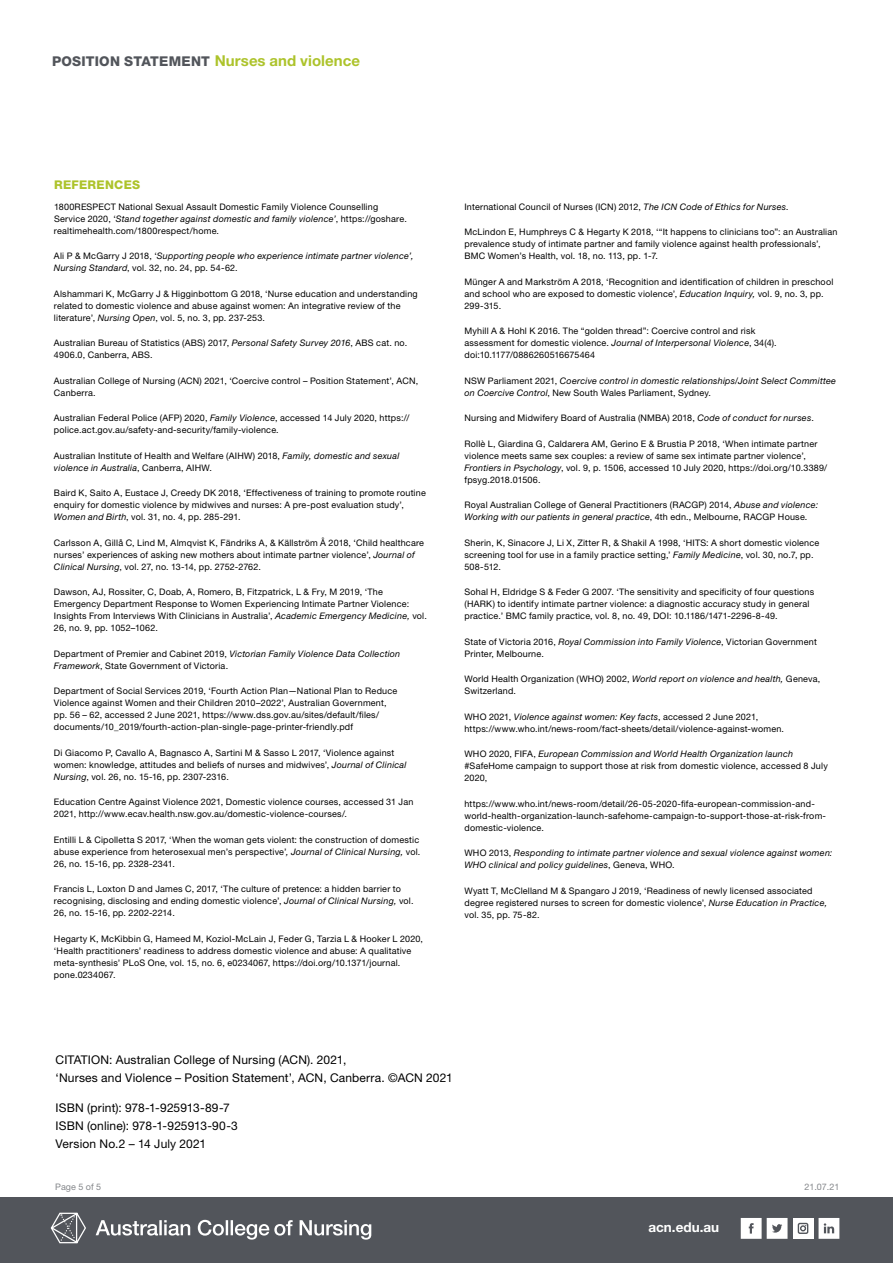
<style>
.page{position:relative;width:893px;height:1263px;background:#fff}
.page>*{position:absolute;margin:0;border:0;box-sizing:border-box;transform-origin:0 0}
.t1{font:800 13.5px "Helvetica Neue LT Std";letter-spacing:.015em;color:#52555b}
.t2{font:700 13.5px "Helvetica Neue LT Std";color:#fff}
.t3{font:12px/18px "Helvetica Neue LT Std";letter-spacing:.015em;color:#000}
.t4{font:800 12px "Helvetica Neue LT Std";letter-spacing:.025em;color:#adc32b}
.t5{font:9px/12px "Helvetica Neue LT Std";letter-spacing:.02em;color:#000}
.t6{font:italic 9px/12px "Helvetica Neue LT Std";letter-spacing:.025em;color:#000}
.t7{font:9px "Helvetica Neue LT Std";color:#52555b}
.s1{font-weight:700;font-size:15px;color:#adc32b}
.s2{font-style:italic}
.s3{font-style:normal}
</style>
<div class="page">
<div style="left:0;top:1197px;width:893px;height:66px;background:#52555b"></div>
<svg style="left:818px;top:1218px;width:21px;height:21px"></svg>
<svg style="left:741px;top:1218px;width:46px;height:21px"></svg>
<div style="left:793px;top:1218px;width:20px;height:21px;background:#fff"></div>
<div style="left:798px;top:1223px;width:10px;height:11px;border:1px solid #52555b;border-radius:2px"></div>
<svg style="left:800px;top:1225px;width:6px;height:6px"></svg>
<svg style="left:51px;top:1213px;width:35px;height:30px"></svg>
<svg style="left:96px;top:1220px;width:275px;height:19px"></svg>
<h1 class="t1" style="left:52px;top:53px;width:309px">POSITION STATEMENT <span class="s1">Nurses and violence</span></h1>
<h2 class="t4" style="left:54px;top:177px;width:88px">REFERENCES</h2>
<p class="t5" style="left:54px;top:201px;width:354px">1800RESPECT National Sexual Assault Domestic Family Violence Counselling<br>Service 2020, ‘<span class="s2">Stand together against domestic and family violence’</span>, https://goshare. realtimehealth.com/1800respect/home.</p>
<p class="t6" style="left:54px;top:250px;width:361px"><span class="s3">Ali P &amp; McGarry J 2018, ‘</span>Supporting people who experience intimate partner violence’,<br>Nursing Standard<span class="s3">, vol. 32, no. 24, pp. 54-62.</span></p>
<p class="t5" style="left:54px;top:288px;width:365px">Alshammari K, McGarry J &amp; Higginbottom G 2018, ‘Nurse education and understanding related to domestic violence and abuse against women: An integrative review of the literature’, <span class="s2">Nursing Open</span>, vol. 5, no. 3, pp. 237-253.</p>
<p class="t5" style="left:54px;top:337px;width:355px">Australian Bureau of Statistics (ABS) 2017, <span class="s2">Personal Safety Survey 2016</span>, ABS cat. no.<br>4906.0, Canberra, ABS.</p>
<p class="t5" style="left:54px;top:375px;width:366px">Australian College of Nursing (ACN) 2021, ‘Coercive control – Position Statement’, ACN,<br>Canberra.</p>
<p class="t5" style="left:54px;top:412px;width:357px">Australian Federal Police (AFP) 2020, <span class="s2">Family Violence</span>, accessed 14 July 2020, https:// police.act.gov.au/safety-and-security/family-violence.</p>
<p class="t5" style="left:54px;top:449px;width:347px">Australian Institute of Health and Welfare (AIHW) 2018, <span class="s2">Family, domestic and sexual violence in Australia</span>, Canberra, AIHW.</p>
<p class="t5" style="left:54px;top:487px;width:373px">Baird K, Saito A, Eustace J, Creedy DK 2018, ‘Effectiveness of training to promote routine enquiry for domestic violence by midwives and nurses: A pre-post evaluation study’,<br><span class="s2">Women and Birth</span>, vol. 31, no. 4, pp. 285-291.</p>
<p class="t5" style="left:54px;top:536px;width:372px">Carlsson A, Gillå C, Lind M, Almqvist K, Fändriks A, &amp; Källström Å 2018, ‘Child healthcare nurses’ experiences of asking new mothers about intimate partner violence’, <span class="s2">Journal of<br>Clinical Nursing</span>, vol. 27, no. 13-14, pp. 2752-2762.</p>
<p class="t5" style="left:54px;top:586px;width:374px">Dawson, AJ, Rossiter, C, Doab, A, Romero, B, Fitzpatrick, L &amp; Fry, M 2019, ‘The Emergency Department Response to Women Experiencing Intimate Partner Violence:<br>Insights From Interviews With Clinicians in Australia’, <span class="s2">Academic Emergency Medicine,</span> vol.<br>26, no. 9, pp. 1052–1062.</p>
<p class="t5" style="left:54px;top:647px;width:348px">Department of Premier and Cabinet 2019, <span class="s2">Victorian Family Violence Data Collection<br>Framework</span>, State Government of Victoria.</p>
<p class="t5" style="left:54px;top:685px;width:345px">Department of Social Services 2019, ‘Fourth Action Plan—National Plan to Reduce Violence against Women and their Children 2010–2022’, Australian Government, pp. 56 – 62, accessed 2 June 2021, https://www.dss.gov.au/sites/default/files/ documents/10_2019/fourth-action-plan-single-page-printer-friendly.pdf</p>
<p class="t5" style="left:54px;top:746px;width:354px">Di Giacomo P, Cavallo A, Bagnasco A, Sartini M &amp; Sasso L 2017, ‘Violence against women: knowledge, attitudes and beliefs of nurses and midwives’, <span class="s2">Journal of Clinical<br>Nursing</span>, vol. 26, no. 15-16, pp. 2307-2316.</p>
<p class="t5" style="left:54px;top:796px;width:361px">Education Centre Against Violence 2021, Domestic violence courses, accessed 31 Jan<br>2021, http://www.ecav.health.nsw.gov.au/domestic-violence-courses/.</p>
<p class="t5" style="left:54px;top:833px;width:368px">Entilli L &amp; Cipolletta S 2017, ‘When the woman gets violent: the construction of domestic abuse experience from heterosexual men’s perspective’<span class="s2">, Journal of Clinical Nursing,</span> vol.<br>26, no. 15-16, pp. 2328-2341.</p>
<p class="t5" style="left:54px;top:883px;width:361px">Francis L, Loxton D and James C, 2017, ‘The culture of pretence: a hidden barrier to recognising, disclosing and ending domestic violence’, <span class="s2">Journal of Clinical Nursing,</span> vol.<br>26, no. 15-16, pp. 2202-2214.</p>
<p class="t5" style="left:54px;top:932px;width:371px">Hegarty K, McKibbin G, Hameed M, Koziol-McLain J, Feder G, Tarzia L &amp; Hooker L 2020, ‘Health practitioners’ readiness to address domestic violence and abuse: A qualitative meta-synthesis’ PLoS One, vol. 15, no. 6, e0234067, https://doi.org/10.1371/journal. pone.0234067.</p>
<p class="t5" style="left:464px;top:200px;width:326px">International Council of Nurses (ICN) 2012, <span class="s2">The ICN Code of Ethics for Nurses.</span></p>
<p class="t5" style="left:464px;top:226px;width:374px">McLindon E, Humphreys C &amp; Hegarty K 2018, ‘“It happens to clinicians too”: an Australian prevalence study of intimate partner and family violence against health professionals’,<br>BMC Women’s Health, vol. 18, no. 113, pp. 1-7.</p>
<p class="t5" style="left:464px;top:275px;width:370px">Münger A and Markström A 2018, ‘Recognition and identification of children in preschool and school who are exposed to domestic violence’, <span class="s2">Education Inquiry,</span> vol. 9, no. 3, pp.<br>299-315.</p>
<p class="t5" style="left:464px;top:325px;width:314px">Myhill A &amp; Hohl K 2016. The “golden thread”: Coercive control and risk assessment for domestic violence. <span class="s2">Journal of Interpersonal Violence</span>, 34(4). doi:10.1177/0886260516675464</p>
<p class="t6" style="left:464px;top:374px;width:373px"><span class="s3">NSW Parliament 2021,</span> Coercive control in domestic relationships/Joint Select Committee on Coercive Control<span class="s3">, New South Wales Parliament, Sydney.</span></p>
<p class="t5" style="left:464px;top:412px;width:351px">Nursing and Midwifery Board of Australia (NMBA) 2018, <span class="s2">Code of conduct for nurses</span>.</p>
<p class="t5" style="left:464px;top:437px;width:364px">Rollè L, Giardina G, Caldarera AM, Gerino E &amp; Brustia P 2018, ‘When intimate partner violence meets same sex couples: a review of same sex intimate partner violence’, <span class="s2">Frontiers in Psychology</span>, vol. 9, p. 1506, accessed 10 July 2020, https://doi.org/10.3389/ fpsyg.2018.01506.</p>
<p class="t5" style="left:464px;top:499px;width:355px">Royal Australian College of General Practitioners (RACGP) 2014, <span class="s2">Abuse and violence:<br>Working with our patients in general practice</span>, 4th edn., Melbourne, RACGP House.</p>
<p class="t5" style="left:464px;top:536px;width:356px">Sherin, K, Sinacore J, Li X, Zitter R, &amp; Shakil A 1998, ‘HITS: A short domestic violence screening tool for use in a family practice setting,’ <span class="s2">Family Medicine</span>, vol. 30, no.7, pp.<br>508-512.</p>
<p class="t5" style="left:464px;top:586px;width:351px">Sohal H, Eldridge S &amp; Feder G 2007. ‘The sensitivity and specificity of four questions (HARK) to identify intimate partner violence: a diagnostic accuracy study in general practice.’ BMC family practice, vol. 8, no. 49, DOI: 10.1186/1471-2296-8-49.</p>
<p class="t5" style="left:464px;top:635px;width:354px">State of Victoria 2016, <span class="s2">Royal Commission into Family Violence</span>, Victorian Government<br>Printer, Melbourne.</p>
<p class="t5" style="left:464px;top:673px;width:357px">World Health Organization (WHO) 2002, <span class="s2">World report on violence and health,</span> Geneva,<br>Switzerland.</p>
<p class="t5" style="left:464px;top:710px;width:321px">WHO 2021, <span class="s2">Violence against women: Key facts</span>, accessed 2 June 2021, https://www.who.int/news-room/fact-sheets/detail/violence-against-women.</p>
<p class="t5" style="left:464px;top:748px;width:365px">WHO 2020, FIFA, <span class="s2">European Commission and World Health Organization launch </span>#SafeHome campaign to support those at risk from domestic violence, accessed 8 July<br>2020,</p>
<p class="t5" style="left:464px;top:797px;width:363px">https://www.who.int/news-room/detail/26-05-2020-fifa-european-commission-and&shy;world-health-organization-launch-safehome-campaign-to-support-those-at-risk-from&shy;domestic-violence.</p>
<p class="t6" style="left:464px;top:847px;width:369px"><span class="s3">WHO 2013,</span> Responding to intimate partner violence and sexual violence against women:<br>WHO clinical and policy guidelines<span class="s3">, Geneva, WHO.</span></p>
<p class="t5" style="left:464px;top:884px;width:364px">Wyatt T, McClelland M &amp; Spangaro J 2019, ‘Readiness of newly licensed associated degree registered nurses to screen for domestic violence’, <span class="s2">Nurse Education in Practice, </span>vol. 35, pp. 75-82.</p>
<h2 class="t3" style="left:56px;top:1050px;width:399px">CITATION: Australian College of Nursing (ACN). 2021,<br>‘Nurses and Violence – Position Statement’, ACN, Canberra. ©ACN 2021</h2>
<h2 class="t3" style="left:56px;top:1099px;width:184px">ISBN (print): 978-1-925913-89-7<br>ISBN (online): 978-1-925913-90-3<br>Version No.2 – 14 July 2021</h2>
<p class="t7" style="left:55px;top:1181px;width:48px">Page 5 of 5</p>
<p class="t7" style="left:804px;top:1181px;width:37px">21.07.21</p>
<h1 class="t2" style="left:648px;top:1219px;width:72px">acn.edu.au</h1>
</div>
